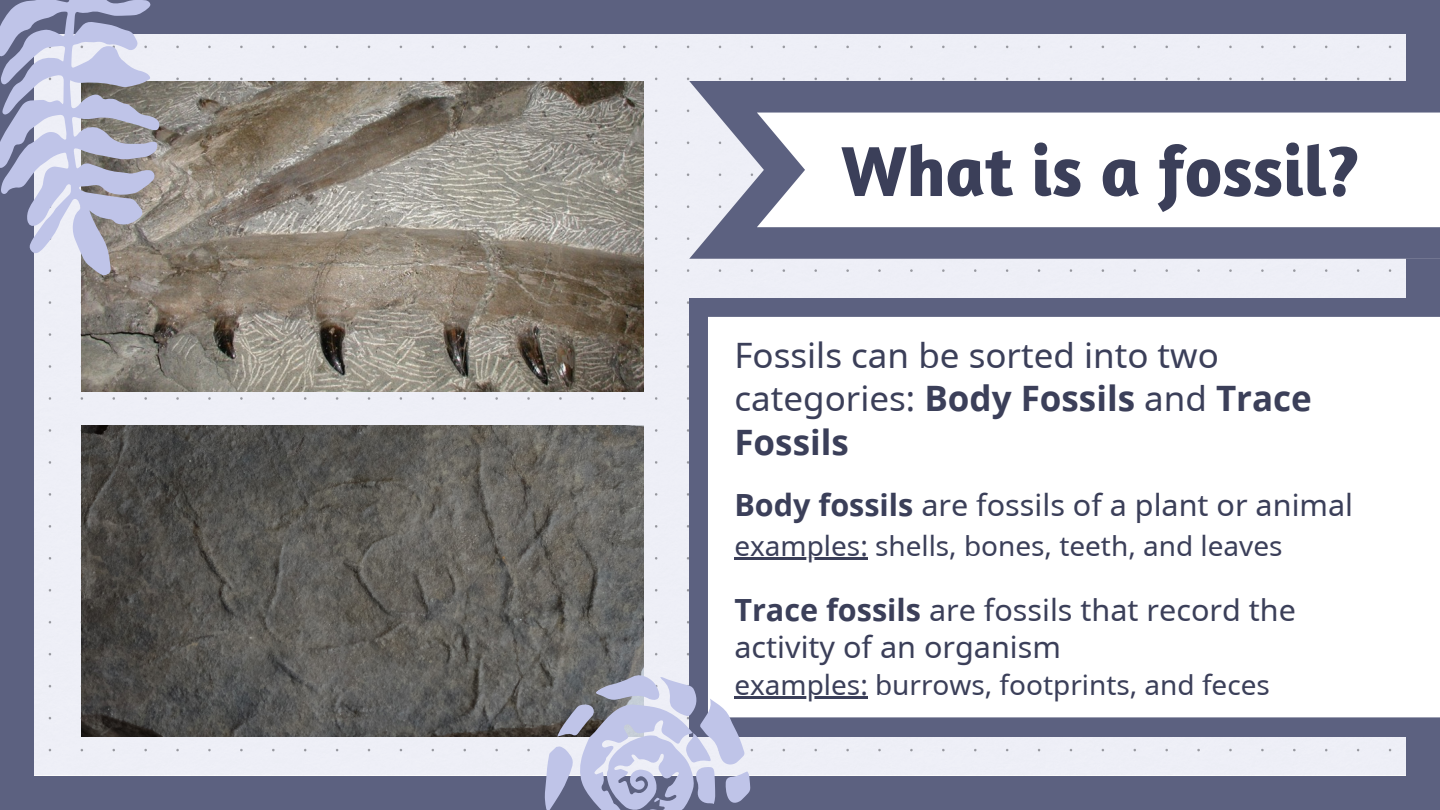
<style>
.page{position:relative;width:1440px;height:810px;background:#5c6180}
.page>*{position:absolute;margin:0;border:0;box-sizing:border-box;transform-origin:0 0}
.t1{font:700 72px "Amaranth";color:#3b3f59}
.t2{font:35px/43.5px "BC Sans";color:#3b3f59}
.t3{font:30.6px/37.5px "BC Sans";color:#3b3f59}
.t4{font:28px "BC Sans";color:#3b3f59}
.s1{font-weight:700}
</style>
<div class="page">
<div style="left:34px;top:35px;width:1372px;height:740px;background:#eeeff7"></div>
<svg style="left:689px;top:81px;width:751px;height:178px;background:#bfc1cd"></svg>
<svg style="left:689px;top:298px;width:751px;height:438px;background:#eeeef1"></svg>
<img style="left:81px;top:426px;width:563px;height:310px">
<img style="left:81px;top:81px;width:563px;height:311px">
<svg style="left:520px;top:661px;width:239px;height:149px"></svg>
<svg style="left:0;top:0;width:225px;height:298px"></svg>
<hr style="left:734px;top:558px;width:134px;height:2px;background:#3b3f59">
<hr style="left:734px;top:696px;width:134px;height:3px;background:#3b3f59">
<p class="t1" style="left:841px;top:126px;width:520px">What is a fossil?</p>
<p class="t2" style="left:734px;top:333px;width:579px">Fossils can be sorted into two categories: <span class="s1">Body Fossils</span> and <span class="s1">Trace<br>Fossils</span></p>
<p class="t3" style="left:734px;top:486px;width:620px"><span class="s1">Body fossils</span> are fossils of a plant or animal</p>
<p class="t4" style="left:734px;top:526px;width:550px">examples: shells, bones, teeth, and leaves</p>
<p class="t3" style="left:734px;top:590px;width:563px"><span class="s1">Trace fossils</span> are fossils that record the activity of an organism</p>
<p class="t4" style="left:734px;top:665px;width:537px">examples: burrows, footprints, and feces</p>
</div>
